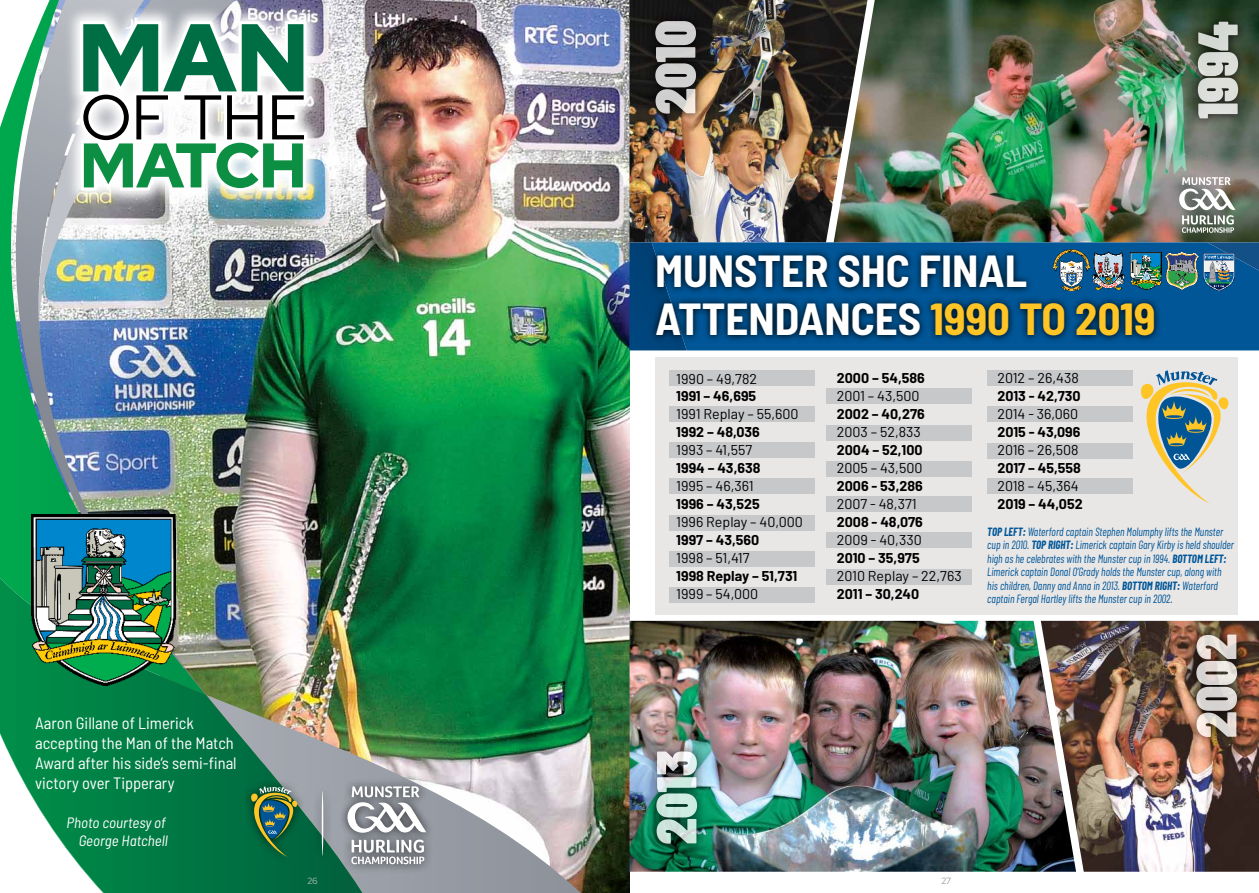
<style>
.page{position:relative;width:1259px;height:893px;background:#fff}
.page>*{position:absolute;margin:0;border:0;box-sizing:border-box;transform-origin:0 0}
.t1{font:900 96.15px "Red Hat Display";color:#006e45}
.t2{font:63px "Red Hat Display";color:#000}
.t3{font:900 62.85px "Red Hat Display";letter-spacing:-.02em;color:#0c8e43}
.t4{font:900 56.25px "Barlow Condensed";color:#fff}
.t5{font:700 semi-condensed 45px/48px "Barlow";color:#fff}
.t6{font:semi-condensed 16.5px/19.8px "Barlow";color:#fff}
.t7{font:italic semi-condensed 15px/18px "Barlow";color:#fff;text-align:right}
.t8{font:14.25px "Barlow";color:#000}
.t9{font:700 14.25px "Barlow";color:#000}
.t10{font:italic 12px/13.5px "Barlow Condensed";color:#005798;scale:.91 1}
.t11{font:9px "Red Hat Text";color:#bcbec0}
.t12{font:9px "Red Hat Text";color:#939598}
.s1{color:#ffc425}
.s2{font-weight:700}
</style>
<div class="page">
<img style="left:339px;top:0;width:290px;height:893px">
<img style="left:206px;top:0;width:133px;height:578px">
<img style="left:205px;top:0;width:30px;height:337px">
<img style="left:0;top:0;width:205px;height:578px">
<img style="left:362px;top:695px;width:219px;height:198px">
<img style="left:0;top:578px;width:362px;height:315px">
<img style="left:64px;top:5px;width:259px;height:202px">
<svg style="left:77px;top:18px;width:233px;height:177px"></svg>
<div style="left:242px;top:776px;width:193px;height:98px;background:#000;opacity:.75"></div>
<svg style="left:251px;top:786px;width:46px;height:71px;background:#3e744e"></svg>
<svg style="left:322px;top:791px;width:1px;height:64px"></svg>
<svg style="left:351px;top:840px;width:73px;height:24px"></svg>
<svg style="left:347px;top:786px;width:79px;height:47px"></svg>
<img style="left:31px;top:514px;width:145px;height:171px">
<img style="left:867px;top:0;width:392px;height:242px">
<img style="left:629px;top:0;width:238px;height:242px">
<img style="left:629px;top:621px;width:411px;height:251px">
<img style="left:1040px;top:621px;width:219px;height:251px">
<div style="left:655px;top:357px;width:582px;height:257px;background:#e9e6e6"></div>
<div style="left:669px;top:370px;width:145px;height:16px;background:#c7c8ca"></div>
<div style="left:669px;top:406px;width:145px;height:16px;background:#c7c8ca"></div>
<div style="left:669px;top:442px;width:145px;height:16px;background:#c7c8ca"></div>
<div style="left:669px;top:478px;width:145px;height:16px;background:#c7c8ca"></div>
<div style="left:669px;top:515px;width:145px;height:16px;background:#c7c8ca"></div>
<div style="left:669px;top:551px;width:145px;height:16px;background:#c7c8ca"></div>
<div style="left:669px;top:587px;width:145px;height:15px;background:#c7c8ca"></div>
<div style="left:826px;top:388px;width:145px;height:16px;background:#c7c8ca"></div>
<div style="left:826px;top:425px;width:145px;height:16px;background:#c7c8ca"></div>
<div style="left:826px;top:461px;width:145px;height:16px;background:#c7c8ca"></div>
<div style="left:826px;top:497px;width:145px;height:15px;background:#c7c8ca"></div>
<div style="left:826px;top:532px;width:145px;height:16px;background:#c7c8ca"></div>
<div style="left:826px;top:569px;width:145px;height:16px;background:#c7c8ca"></div>
<div style="left:987px;top:370px;width:145px;height:16px;background:#c7c8ca"></div>
<div style="left:987px;top:407px;width:145px;height:15px;background:#c7c8ca"></div>
<div style="left:987px;top:443px;width:145px;height:16px;background:#c7c8ca"></div>
<div style="left:987px;top:478px;width:145px;height:16px;background:#c7c8ca"></div>
<svg style="left:1141px;top:370px;width:87px;height:134px"></svg>
<svg style="left:1188px;top:12px;width:59px;height:116px;background:#313c2d"></svg>
<div style="left:686px;top:242px;width:573px;height:108px;background:#005697"></div>
<svg style="left:629px;top:242px;width:57px;height:108px;background:#03457c"></svg>
<svg style="left:1207px;top:242px;width:52px;height:29px"></svg>
<svg style="left:649px;top:247px;width:512px;height:96px;background:#003a67"></svg>
<img style="left:1053px;top:250px;width:36px;height:41px">
<img style="left:1092px;top:251px;width:32px;height:38px">
<img style="left:1130px;top:253px;width:31px;height:37px">
<img style="left:1165px;top:252px;width:33px;height:39px">
<img style="left:1203px;top:253px;width:31px;height:37px">
<svg style="left:645px;top:11px;width:60px;height:112px;background:#221d18"></svg>
<img style="left:1184px;top:623px;width:64px;height:125px">
<img style="left:645px;top:740px;width:63px;height:115px">
<svg style="left:1179px;top:177px;width:56px;height:56px"></svg>
<h1 class="t1" style="left:78px;top:-5px;width:233px">MAN</h1>
<h2 class="t2" style="left:81px;top:76px;width:227px">OF THE</h2>
<h3 class="t3" style="left:80px;top:124px;width:228px">MATCH</h3>
<h3 class="t6" style="left:35px;top:713px;width:203px">Aaron Gillane of Limerick accepting the Man of the Match<br>Award after his side’s semi-final victory over Tipperary</h3>
<p class="t7" style="left:67px;top:813px;width:103px">Photo courtesy of<br>George Hatchell</p>
<p class="t11" style="left:307px;top:875px;width:12px">26</p>
<h3 class="t4" style="left:640px;top:114px;width:96px;rotate:-90deg">2010</h3>
<h3 class="t4" style="left:1182px;top:119px;width:99px;rotate:-90deg">1994</h3>
<h3 class="t5" style="left:655px;top:246px;width:502px">MUNSTER SHC FINAL<br>ATTENDANCES <span class="s1">1990 TO 2019</span></h3>
<p class="t8" style="left:676px;top:369px;width:82px">1990 – 49,782</p>
<p class="t9" style="left:676px;top:387px;width:81px">1991 – 46,695</p>
<p class="t8" style="left:676px;top:405px;width:124px">1991 Replay – 55,600</p>
<p class="t9" style="left:676px;top:423px;width:85px">1992 – 48,036</p>
<p class="t8" style="left:676px;top:441px;width:77px">1993 – 41,557</p>
<p class="t9" style="left:676px;top:459px;width:86px">1994 – 43,638</p>
<p class="t8" style="left:676px;top:477px;width:79px">1995 – 46,361</p>
<p class="t9" style="left:676px;top:495px;width:85px">1996 – 43,525</p>
<p class="t8" style="left:676px;top:513px;width:128px">1996 Replay – 40,000</p>
<p class="t9" style="left:676px;top:531px;width:85px">1997 – 43,560</p>
<p class="t8" style="left:676px;top:549px;width:75px">1998 – 51,417</p>
<p class="t9" style="left:676px;top:567px;width:123px">1998 Replay – 51,731</p>
<p class="t8" style="left:676px;top:585px;width:83px">1999 – 54,000</p>
<h3 class="t4" style="left:641px;top:844px;width:95px;rotate:-90deg">2013</h3>
<p class="t9" style="left:837px;top:369px;width:89px">2000 – 54,586</p>
<p class="t8" style="left:837px;top:387px;width:84px">2001 – 43,500</p>
<p class="t9" style="left:837px;top:405px;width:89px">2002 – 40,276</p>
<p class="t8" style="left:837px;top:423px;width:86px">2003 – 52,833</p>
<p class="t9" style="left:837px;top:441px;width:87px">2004 – 52,100</p>
<p class="t8" style="left:837px;top:459px;width:87px">2005 – 43,500</p>
<p class="t9" style="left:837px;top:477px;width:87px">2006 - 53,286</p>
<p class="t8" style="left:837px;top:495px;width:81px">2007 - 48,371</p>
<p class="t9" style="left:837px;top:513px;width:88px">2008 - 48,076</p>
<p class="t8" style="left:837px;top:531px;width:86px">2009 - 40,330</p>
<p class="t9" style="left:837px;top:549px;width:84px">2010 – 35,975</p>
<p class="t8" style="left:837px;top:567px;width:126px">2010 Replay – 22,763</p>
<p class="t9" style="left:837px;top:585px;width:84px">2011 – 30,240</p>
<p class="t8" style="left:997px;top:369px;width:83px">2012 – 26,438</p>
<p class="t9" style="left:997px;top:387px;width:85px">2013 - 42,730</p>
<p class="t8" style="left:997px;top:405px;width:82px">2014 - 36,060</p>
<p class="t9" style="left:997px;top:423px;width:85px">2015 - 43,096</p>
<p class="t8" style="left:997px;top:441px;width:83px">2016 – 26,508</p>
<p class="t9" style="left:997px;top:459px;width:85px">2017 – 45,558</p>
<p class="t8" style="left:997px;top:477px;width:83px">2018 – 45,364</p>
<p class="t9" style="left:997px;top:495px;width:87px">2019 – 44,052</p>
<p class="t10" style="left:987px;top:524px;width:272px"><span class="s2">TOP LEFT:</span> Waterford captain Stephen Molumphy lifts the Munster cup in 2010. <span class="s2">TOP RIGHT:</span> Limerick captain Gary Kirby is held shoulder high as he celebrates with the Munster cup in 1994. <span class="s2">BOTTOM LEFT:<br></span>Limerick captain Donal O’Grady holds the Munster cup, along with his children, Danny and Anna in 2013. <span class="s2">BOTTOM RIGHT:</span> Waterford captain Fergal Hartley lifts the Munster cup in 2002.</p>
<h3 class="t4" style="left:1181px;top:738px;width:105px;rotate:-90deg">2002</h3>
<p class="t12" style="left:941px;top:875px;width:11px">27</p>
</div>
